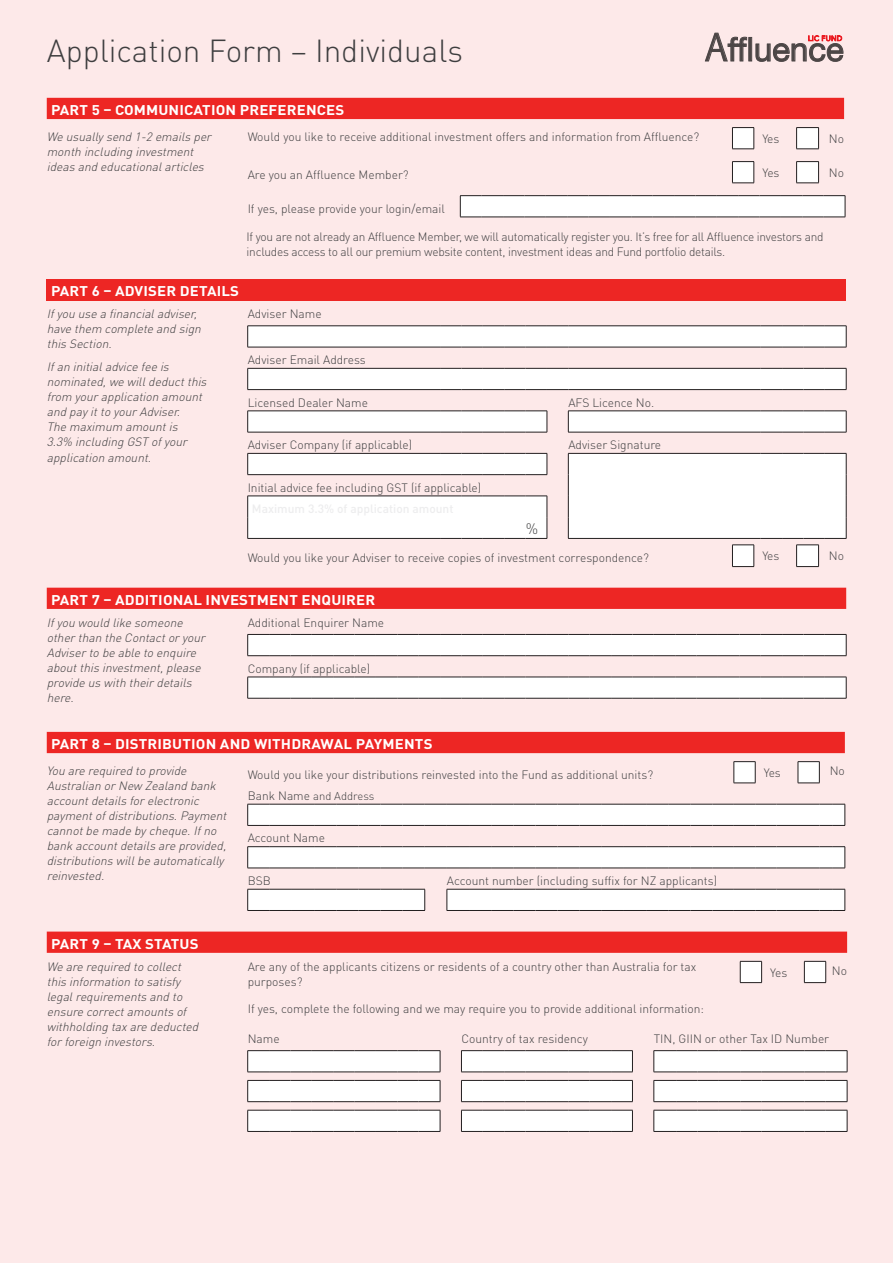
<style>
.page{position:relative;width:893px;height:1263px;background:#fde9e9}
.page>*{position:absolute;margin:0;border:0;box-sizing:border-box;transform-origin:0 0}
.t1{font:33px "Helvetica Neue";color:#4d4d4d}
.Aff_H1{font:300 31.5px "DIN Pro";color:#3e3e3f}
._04_-_Table_Body_2{font:300 15px "DIN Pro";color:#3e3e3f}
._02_-_Table_Header_W{font:700 13.95px "DIN Pro";letter-spacing:.01em;color:#fff;scale:1.08 1}
.Aff_body_10pt_Black{font:italic 300 12px/15px "DIN Pro";color:#3e3e3f}
._04_-_Table_Body{font:300 12px/15px "DIN Pro";color:#3e3e3f}
.ICH_Body_9pt{font:300 12px/15px "DIN Pro";letter-spacing:-.02em;color:#3e3e3f}
._04_-_Table_Body-2{font:300 11.25px "DIN Pro";color:#3e3e3f}
.s1{font-family:"Euphemia UCAS";font-size:36.45px}
.s2{font-size:12px}
</style>
<div class="page">
<div style="left:47px;top:98px;width:797px;height:21px;background:#ed2624"></div>
<svg style="left:732px;top:127px;width:87px;height:57px"></svg>
<svg style="left:460px;top:195px;width:386px;height:23px;background:#eae9e9"></svg>
<div style="left:47px;top:279px;width:799px;height:21px;background:#ed2624"></div>
<svg style="left:248px;top:327px;width:598px;height:211px;fill:#fff"></svg>
<hr style="left:247px;top:347px;width:193px;height:1px;background:#231f20">
<hr style="left:247px;top:432px;width:193px;height:1px;background:#231f20">
<hr style="left:568px;top:432px;width:193px;height:1px;background:#231f20">
<hr style="left:247px;top:474px;width:193px;height:1px;background:#231f20">
<hr style="left:247px;top:538px;width:193px;height:1px;background:#231f20">
<svg style="left:247px;top:327px;width:1px;height:20px"></svg>
<svg style="left:247px;top:412px;width:1px;height:20px"></svg>
<svg style="left:568px;top:412px;width:1px;height:20px"></svg>
<svg style="left:247px;top:454px;width:1px;height:20px"></svg>
<svg style="left:247px;top:497px;width:1px;height:41px"></svg>
<hr style="left:247px;top:326px;width:193px;height:1px;background:#231f20">
<hr style="left:247px;top:411px;width:193px;height:1px;background:#231f20">
<hr style="left:568px;top:411px;width:193px;height:1px;background:#231f20">
<hr style="left:247px;top:453px;width:193px;height:1px;background:#231f20">
<hr style="left:568px;top:453px;width:193px;height:1px;background:#231f20">
<hr style="left:247px;top:496px;width:193px;height:1px;background:#231f20">
<hr style="left:568px;top:538px;width:193px;height:1px;background:#231f20">
<svg style="left:761px;top:326px;width:86px;height:22px;background:#efeeee"></svg>
<svg style="left:761px;top:411px;width:86px;height:22px;background:#eee"></svg>
<hr style="left:247px;top:368px;width:193px;height:1px;background:#231f20">
<svg style="left:247px;top:369px;width:1px;height:20px"></svg>
<svg style="left:440px;top:368px;width:128px;height:1px"></svg>
<hr style="left:568px;top:368px;width:193px;height:1px;background:#231f20">
<svg style="left:440px;top:411px;width:108px;height:22px;background:#efeeee"></svg>
<svg style="left:440px;top:453px;width:108px;height:22px;background:#ebebeb"></svg>
<svg style="left:440px;top:496px;width:108px;height:43px;background:#f5f5f5"></svg>
<svg style="left:568px;top:454px;width:1px;height:84px"></svg>
<div style="left:761px;top:453px;width:86px;height:86px;background:#fff"></div>
<hr style="left:247px;top:389px;width:193px;height:1px;background:#231f20">
<svg style="left:440px;top:389px;width:128px;height:1px"></svg>
<hr style="left:568px;top:389px;width:193px;height:1px;background:#231f20">
<svg style="left:761px;top:368px;width:86px;height:22px;background:#ebeaea"></svg>
<svg style="left:440px;top:326px;width:128px;height:1px"></svg>
<hr style="left:568px;top:326px;width:193px;height:1px;background:#231f20">
<svg style="left:440px;top:347px;width:128px;height:1px"></svg>
<hr style="left:568px;top:347px;width:193px;height:1px;background:#231f20">
<svg style="left:732px;top:545px;width:87px;height:22px"></svg>
<div style="left:47px;top:588px;width:799px;height:21px;background:#ed2624"></div>
<svg style="left:247px;top:634px;width:600px;height:65px"></svg>
<div style="left:47px;top:732px;width:798px;height:21px;background:#ed2624"></div>
<svg style="left:248px;top:762px;width:597px;height:148px"></svg>
<svg style="left:247px;top:804px;width:599px;height:22px;background:#ededed"></svg>
<svg style="left:247px;top:846px;width:599px;height:23px;background:#ebeaea"></svg>
<svg style="left:247px;top:889px;width:178px;height:22px;background:#ebebeb"></svg>
<svg style="left:447px;top:889px;width:399px;height:22px;background:#edecec"></svg>
<svg style="left:734px;top:761px;width:22px;height:23px"></svg>
<svg style="left:798px;top:761px;width:22px;height:23px"></svg>
<svg style="left:47px;top:931px;width:800px;height:22px;background:#ed2c2a"></svg>
<svg style="left:248px;top:961px;width:599px;height:170px"></svg>
<svg style="left:247px;top:1050px;width:194px;height:23px;background:#e9e8e8"></svg>
<svg style="left:247px;top:1080px;width:194px;height:22px;background:#ebebeb"></svg>
<svg style="left:247px;top:1110px;width:194px;height:22px;background:#ebebeb"></svg>
<svg style="left:461px;top:1050px;width:172px;height:23px;background:#e9e8e8"></svg>
<svg style="left:461px;top:1080px;width:172px;height:22px;background:#ebeaea"></svg>
<svg style="left:461px;top:1110px;width:172px;height:22px;background:#ebebeb"></svg>
<svg style="left:654px;top:1050px;width:194px;height:23px;background:#eae9e9"></svg>
<svg style="left:654px;top:1080px;width:194px;height:22px;background:#ecebeb"></svg>
<svg style="left:654px;top:1110px;width:194px;height:22px;background:#ececec"></svg>
<svg style="left:740px;top:961px;width:22px;height:22px"></svg>
<svg style="left:804px;top:961px;width:22px;height:22px"></svg>
<svg style="left:705px;top:33px;width:42px;height:28px"></svg>
<div style="left:749px;top:37px;width:3px;height:24px;border:1px solid #4d4d4d"></div>
<svg style="left:756px;top:35px;width:87px;height:27px"></svg>
<p class="Aff_H1" style="left:47px;top:30px;width:418px">Application Form – Individuals</p>
<h1 class="t1" style="left:705px;top:30px;width:140px"><span class="s1">A</span>ffluence</h1>
<p class="_02_-_Table_Header_W" style="left:51px;top:100px;width:273px">PART 5 – COMMUNICATION PREFERENCES</p>
<p class="Aff_body_10pt_Black" style="left:47px;top:129px;width:169px">We usuallysend 1-2 emailsper month including investment ideasand educationalarticles</p>
<p class="_04_-_Table_Body" style="left:248px;top:129px;width:453px">Would you like to receive additional investment offers and information from Affluence?</p>
<p class="_04_-_Table_Body" style="left:762px;top:130px;width:19px">Yes</p>
<p class="_04_-_Table_Body" style="left:829px;top:130px;width:17px">No</p>
<p class="_04_-_Table_Body" style="left:248px;top:166px;width:163px">Are you an Affluence Member?</p>
<p class="_04_-_Table_Body" style="left:762px;top:164px;width:19px">Yes</p>
<p class="_04_-_Table_Body" style="left:829px;top:164px;width:17px">No</p>
<p class="_04_-_Table_Body" style="left:248px;top:200px;width:199px">If yes, please provide your login/email</p>
<p class="ICH_Body_9pt" style="left:247px;top:229px;width:578px">If you are not already an Affluence Member, we will automatically register you. It’s free for all Affluence investors and includes access to all our premium website content, investment ideas and Fund portfolio details.</p>
<p class="_02_-_Table_Header_W" style="left:51px;top:281px;width:176px">PART 6 – ADVISER DETAILS</p>
<p class="Aff_body_10pt_Black" style="left:47px;top:306px;width:159px">Ifyou use a financialadviser, have them complete and sign thisSection.</p>
<p class="Aff_body_10pt_Black" style="left:47px;top:359px;width:165px">Ifan initialadvice fee is nominated,we willdeductthis from yourapplication amount and payitto yourAdviser.<br>The maximum amountis<br>3.3% including GST ofyour application amount.</p>
<p class="_04_-_Table_Body" style="left:248px;top:306px;width:75px">Adviser Name</p>
<p class="_04_-_Table_Body" style="left:248px;top:352px;width:120px">Adviser Email Address</p>
<p class="_04_-_Table_Body" style="left:248px;top:394px;width:122px">Licensed Dealer Name</p>
<p class="_04_-_Table_Body" style="left:568px;top:394px;width:87px">AFS Licence No.</p>
<p class="_04_-_Table_Body" style="left:248px;top:437px;width:166px">Adviser Company (if applicable)</p>
<p class="_04_-_Table_Body" style="left:568px;top:437px;width:94px">Adviser Signature</p>
<p class="_04_-_Table_Body" style="left:248px;top:479px;width:235px">Initial advice fee including GST (if applicable)</p>
<p class="_04_-_Table_Body_2" style="left:526px;top:519px;width:14px">%</p>
<p class="_04_-_Table_Body" style="left:248px;top:550px;width:403px">Would you like your Adviser to receive copies of investment correspondence?</p>
<p class="_04_-_Table_Body" style="left:762px;top:548px;width:19px">Yes</p>
<p class="_04_-_Table_Body" style="left:829px;top:548px;width:17px">No</p>
<p class="_02_-_Table_Header_W" style="left:51px;top:590px;width:302px">PART 7 – ADDITIONAL INVESTMENT ENQUIRER</p>
<p class="Aff_body_10pt_Black" style="left:47px;top:614px;width:163px">Ifyou would like someone otherthan the Contactoryour<br>Adviserto be able to enquire aboutthisinvestment,please provide uswith theirdetails here.</p>
<p class="_04_-_Table_Body" style="left:248px;top:614px;width:138px">Additional Enquirer Name</p>
<p class="_04_-_Table_Body" style="left:248px;top:660px;width:124px">Company (if applicable)</p>
<p class="_02_-_Table_Header_W" style="left:51px;top:734px;width:355px">PART 8 – DISTRIBUTION AND WITHDRAWAL PAYMENTS</p>
<p class="Aff_body_10pt_Black" style="left:47px;top:763px;width:184px">You are required to provide<br>Australian orNew Zealand bank accountdetailsforelectronic paymentofdistributions.Payment cannotbe made bycheque.Ifno bank accountdetailsare provided, distributionswillbe automatically reinvested.</p>
<p class="_04_-_Table_Body" style="left:248px;top:766px;width:407px">Would you like your distributions reinvested into the Fund as additional units?</p>
<p class="_04_-_Table_Body" style="left:764px;top:764px;width:19px">Yes</p>
<p class="_04_-_Table_Body" style="left:830px;top:763px;width:17px">No</p>
<p class="_04_-_Table_Body-2" style="left:248px;top:788px;width:128px"><span class="s2">Bank Name</span> and Address</p>
<p class="_04_-_Table_Body" style="left:248px;top:830px;width:79px">Account Name</p>
<p class="_04_-_Table_Body" style="left:248px;top:873px;width:25px">BSB</p>
<p class="_04_-_Table_Body" style="left:447px;top:873px;width:272px">Account number (including suffix for NZ applicants)</p>
<p class="_02_-_Table_Header_W" style="left:51px;top:934px;width:138px">PART 9 – TAX STATUS</p>
<p class="Aff_body_10pt_Black" style="left:47px;top:958px;width:156px">We are required to collect thisinformation to satisfy legalrequirementsand to ensure correctamountsof withholding taxare deducted forforeign investors.</p>
<p class="_04_-_Table_Body" style="left:248px;top:958px;width:450px">Are any of the applicants citizens or residents of a country other than Australia for tax purposes?</p>
<p class="_04_-_Table_Body" style="left:770px;top:964px;width:19px">Yes</p>
<p class="_04_-_Table_Body" style="left:832px;top:962px;width:17px">No</p>
<p class="_04_-_Table_Body" style="left:248px;top:1001px;width:458px">If yes, complete the following and we may require you to provide additional information:</p>
<p class="_04_-_Table_Body" style="left:248px;top:1030px;width:33px">Name</p>
<p class="_04_-_Table_Body" style="left:461px;top:1030px;width:128px">Country of tax residency</p>
<p class="_04_-_Table_Body" style="left:654px;top:1030px;width:177px">TIN, GIIN or other Tax ID Number</p>
</div>
